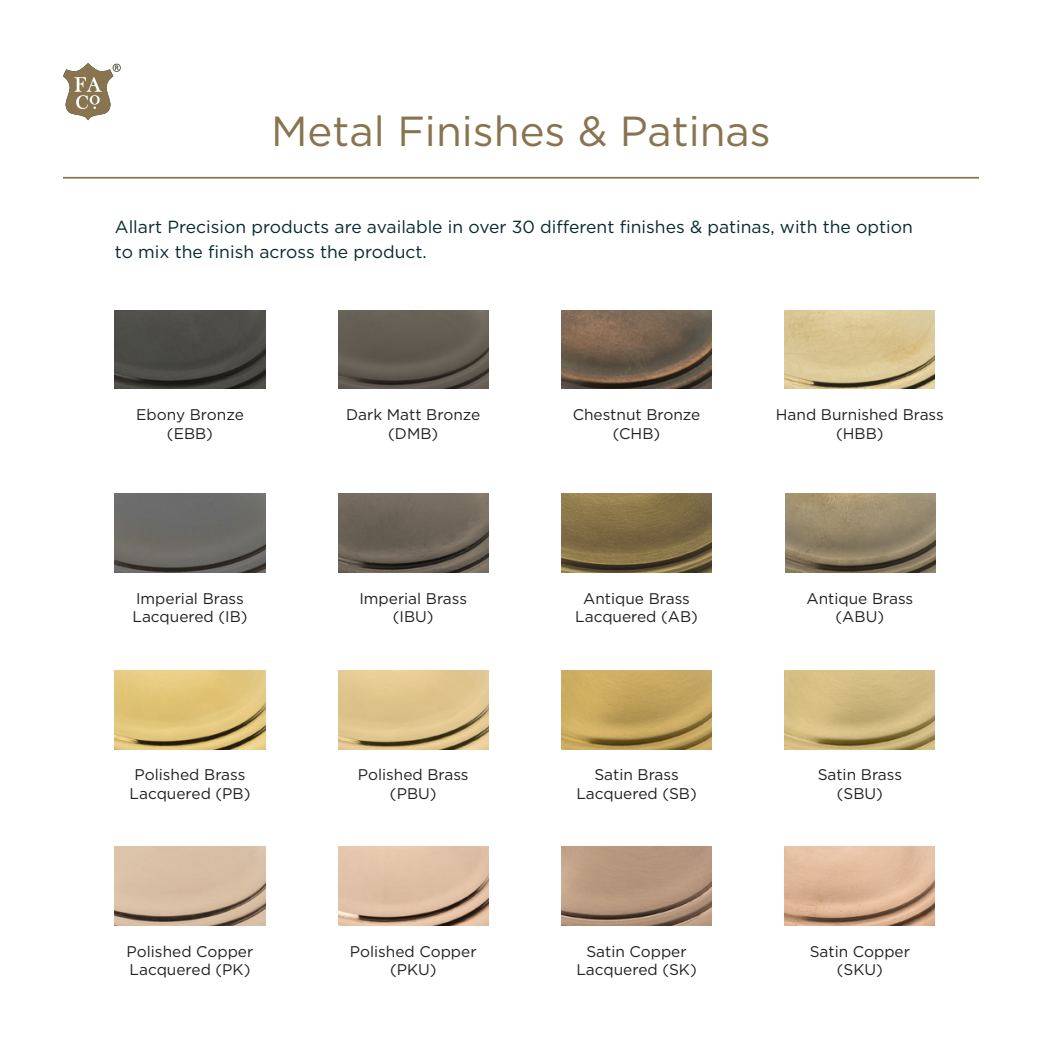
<style>
.page{position:relative;width:1042px;height:1042px;background:#fff}
.page>*{position:absolute;margin:0;border:0;box-sizing:border-box;transform-origin:0 0}
.t1{font:42px "Gotham";color:#88744f}
.t2{font:17.5px/24.5px "Gotham";color:#08292e}
.t3{font:15.4px/18.6px "Gotham";color:#231f20;text-align:center}
</style>
<div class="page">
<img style="left:115px;top:310px;width:150px;height:79px">
<img style="left:338px;top:310px;width:150px;height:79px">
<img style="left:561px;top:310px;width:150px;height:79px">
<img style="left:785px;top:310px;width:150px;height:79px">
<img style="left:115px;top:494px;width:150px;height:78px">
<img style="left:338px;top:494px;width:150px;height:78px">
<img style="left:561px;top:494px;width:150px;height:78px">
<img style="left:785px;top:493px;width:150px;height:79px">
<img style="left:115px;top:670px;width:150px;height:79px">
<img style="left:338px;top:670px;width:150px;height:79px">
<img style="left:561px;top:670px;width:150px;height:79px">
<img style="left:785px;top:670px;width:150px;height:79px">
<img style="left:115px;top:847px;width:150px;height:78px">
<img style="left:338px;top:847px;width:150px;height:78px">
<img style="left:561px;top:847px;width:150px;height:78px">
<img style="left:785px;top:847px;width:150px;height:78px">
<hr style="left:63px;top:177px;width:916px;height:2px;background:#88744f">
<svg style="left:63px;top:63px;width:58px;height:57px"></svg>
<h1 class="t1" style="left:271px;top:105px;width:501px">Metal Finishes &amp; Patinas</h1>
<p class="t2" style="left:115px;top:214px;width:799px">Allart Precision products are available in over 30 different finishes &amp; patinas, with the option to mix the finish across the product.</p>
<p class="t3" style="left:136px;top:405px;width:109px">Ebony Bronze (EBB)</p>
<p class="t3" style="left:346px;top:405px;width:136px">Dark Matt Bronze (DMB)</p>
<p class="t3" style="left:573px;top:405px;width:129px">Chestnut Bronze (CHB)</p>
<p class="t3" style="left:776px;top:405px;width:169px">Hand Burnished Brass (HBB)</p>
<p class="t3" style="left:132px;top:588px;width:117px;text-align:left">Imperial Brass<br>Lacquered (IB)</p>
<p class="t3" style="left:359px;top:588px;width:109px">Imperial Brass (IBU)</p>
<p class="t3" style="left:575px;top:588px;width:124px">Antique Brass<br>Lacquered (AB)</p>
<p class="t3" style="left:806px;top:588px;width:108px">Antique Brass (ABU)</p>
<p class="t3" style="left:130px;top:765px;width:122px">Polished Brass<br>Lacquered (PB)</p>
<p class="t3" style="left:358px;top:765px;width:112px">Polished Brass (PBU)</p>
<p class="t3" style="left:576px;top:765px;width:122px">Satin Brass<br>Lacquered (SB)</p>
<p class="t3" style="left:817px;top:765px;width:86px">Satin Brass (SBU)</p>
<p class="t3" style="left:127px;top:941px;width:128px;text-align:left">Polished Copper<br>Lacquered (PK)</p>
<p class="t3" style="left:350px;top:941px;width:128px">Polished Copper (PKU)</p>
<p class="t3" style="left:576px;top:941px;width:122px">Satin Copper<br>Lacquered (SK)</p>
<p class="t3" style="left:809px;top:941px;width:102px">Satin Copper (SKU)</p>
</div>
